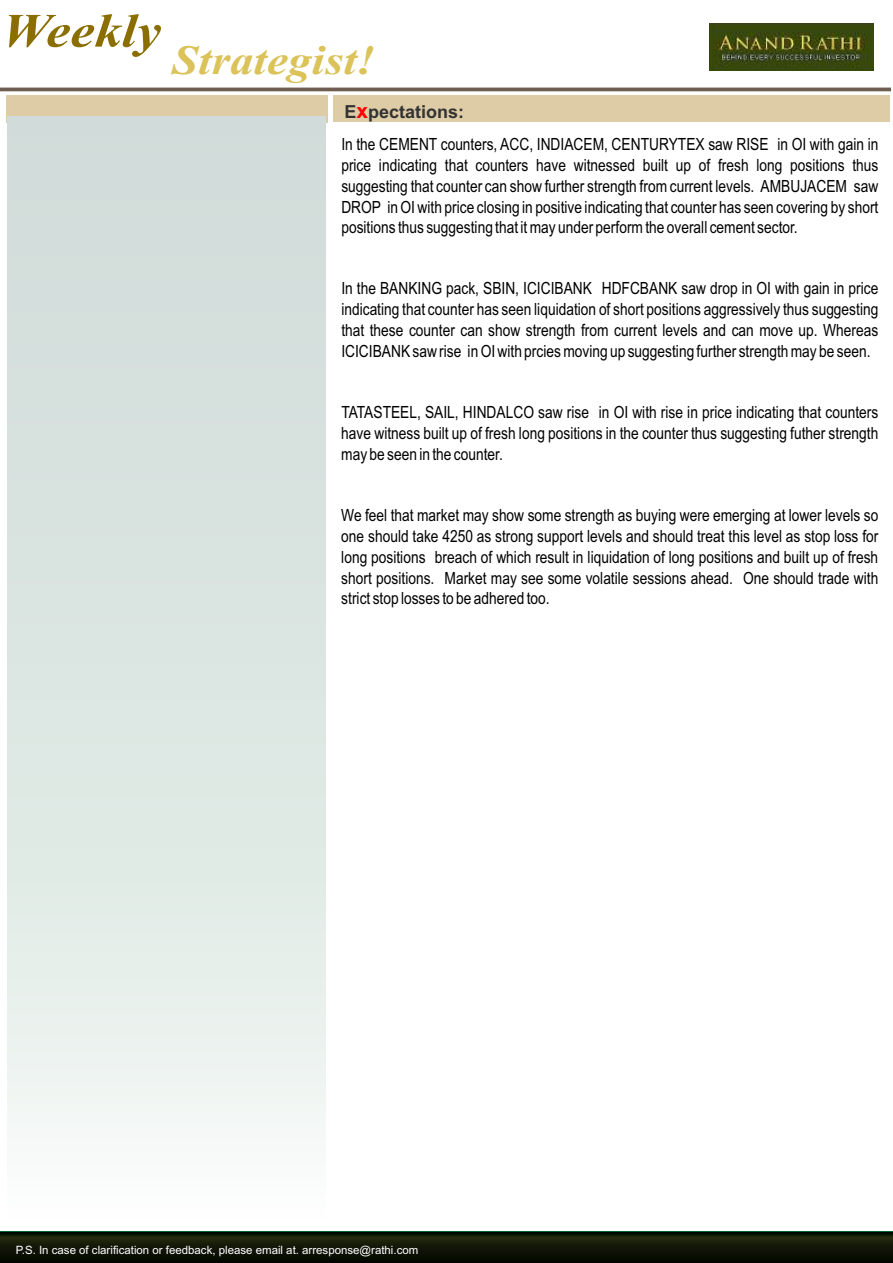
<style>
.page{position:relative;width:893px;height:1263px;background:#fff}
.page>*{position:absolute;margin:0;border:0;box-sizing:border-box;transform-origin:0 0}
.t1{font:italic 700 47.85px "Times New Roman";letter-spacing:.005em;color:#8a6e00;scale:1.13 1}
.t2{font:italic 700 41.7px "Times New Roman";letter-spacing:.005em;color:#dbc259;scale:1.13 1}
.t3{font:700 18px "Arial";color:#333}
.t4{font:16.8px/21px "Arial Narrow";color:#000;text-align:justify}
.t5{font:11.4px "Arial";color:#fff}
.s1{font-size:21px;color:#f00}
</style>
<div class="page">
<div style="left:333px;top:96px;width:557px;height:26px;background:#decca6"></div>
<svg style="left:0;top:1231px;width:893px;height:32px;background:#0f1807"></svg>
<img style="left:709px;top:24px;width:164px;height:47px">
<hr style="left:0;top:88px;width:891px;height:3px;background:#6e5e52">
<div style="left:6px;top:96px;width:321px;height:27px;background:#decca6"></div>
<svg style="left:325px;top:179px;width:1px;height:18px"></svg>
<div style="left:8px;top:117px;width:317px;height:1104px;background:linear-gradient(to bottom,#ccd8d5,#f2f7f4)"></div>
<h1 class="t1" style="left:2px;top:14px;width:142px">Weekly</h1>
<h2 class="t2" style="left:172px;top:45px;width:181px">Strategist!</h2>
<p class="t3" style="left:344px;top:105px;width:121px">E<span class="s1">x</span>pectations:</p>
<p class="t4" style="left:341px;top:135px;width:539px">In the CEMENT counters, ACC, INDIACEM, CENTURYTEX saw RISE in OI with gain in price indicating that counters have witnessed built up of fresh long positions thus suggesting that counter can show further strength from current levels. AMBUJACEM saw DROP in OI with price closing in positive indicating that counter has seen covering by short positions thus suggesting that it may under perform the overall cement sector.</p>
<p class="t4" style="left:341px;top:279px;width:539px">In the BANKING pack, SBIN, ICICIBANK HDFCBANK saw drop in OI with gain in price indicating that counter has seen liquidation of short positions aggressively thus suggesting that these counter can show strength from current levels and can move up. Whereas ICICIBANK saw rise in OI with prcies moving up suggesting further strength may be seen.</p>
<p class="t4" style="left:341px;top:403px;width:539px">TATASTEEL, SAIL, HINDALCO saw rise in OI with rise in price indicating that counters have witness built up of fresh long positions in the counter thus suggesting futher strength may be seen in the counter.</p>
<p class="t4" style="left:341px;top:506px;width:539px">We feel that market may show some strength as buying were emerging at lower levels so one should take 4250 as strong support levels and should treat this level as stop loss for long positions breach of which result in liquidation of long positions and built up of fresh short positions. Market may see some volatile sessions ahead. One should trade with strict stop losses to be adhered too.</p>
<p class="t5" style="left:16px;top:1246px;width:404px">P.S. In case of clarification or feedback, please email at. arresponse@rathi.com</p>
</div>
